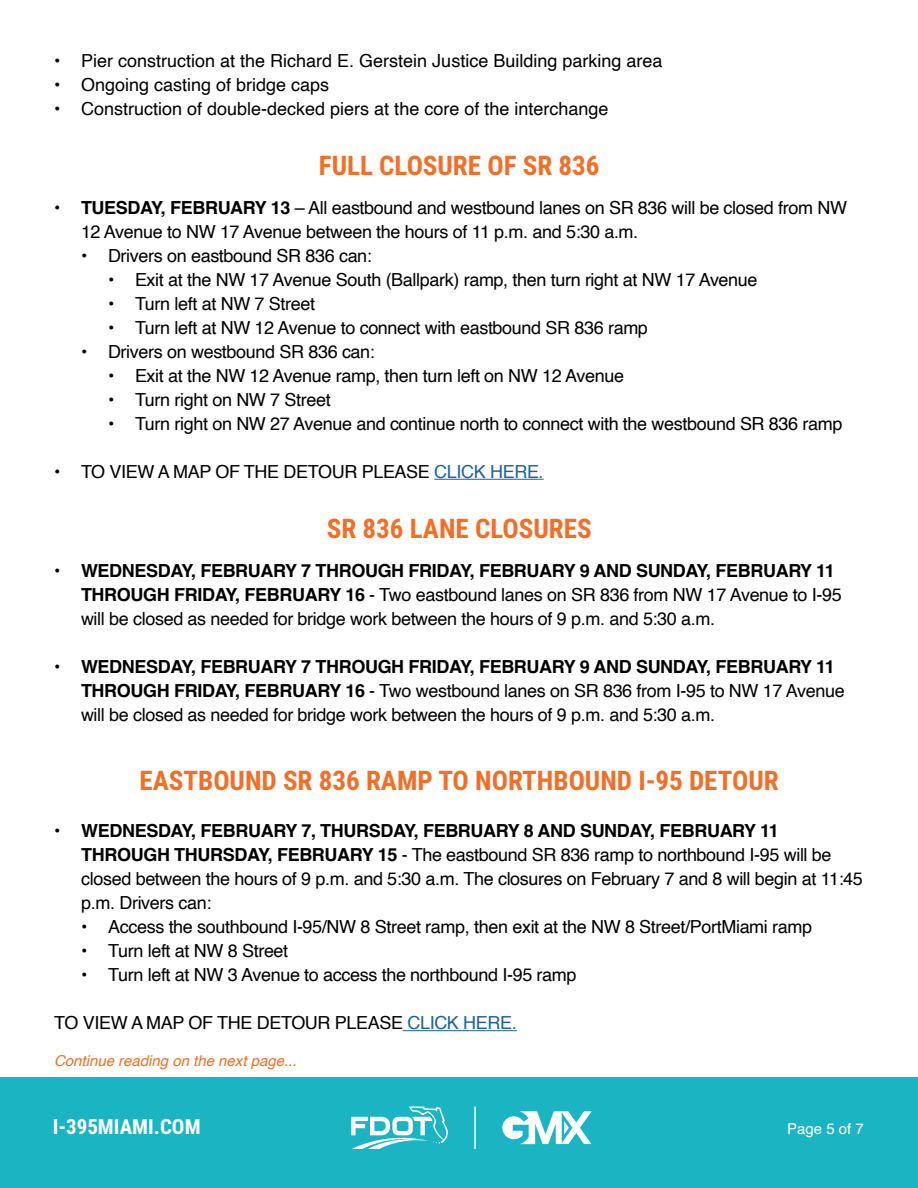
<style>
.page{position:relative;width:918px;height:1188px;background:#fff}
.page>*{position:absolute;margin:0;border:0;box-sizing:border-box;transform-origin:0 0}
.t1{font:700 27px "Roboto Condensed";color:#f36e27}
.t2{font:700 21px "Roboto Condensed";color:#fff}
.t3{font:18px/24px "Helvetica";letter-spacing:-.02em;color:#000}
.t4{font:18px "Helvetica";color:#000}
.t5{font:italic 15px "Helvetica";color:#f36e27}
.t6{font:15px "Helvetica";color:#fff}
.s1{font-weight:700}
.s2{color:#215e9e}
</style>
<div class="page">
<div style="left:0;top:1077px;width:918px;height:111px;background:#1ab4c3"></div>
<svg style="left:502px;top:1111px;width:90px;height:33px"></svg>
<svg style="left:351px;top:1106px;width:97px;height:43px"></svg>
<hr style="left:474px;top:1106px;width:2px;height:43px;background:#fff">
<hr style="left:434px;top:479px;width:110px;height:1px;background:#215e9e">
<hr style="left:403px;top:1030px;width:114px;height:1px;background:#215e9e">
<p class="t4" style="left:54px;top:47px;width:610px">• Pier construction at the Richard E. Gerstein Justice Building parking area</p>
<p class="t4" style="left:54px;top:71px;width:277px">• Ongoing casting of bridge caps</p>
<p class="t4" style="left:54px;top:95px;width:556px">• Construction of double-decked piers at the core of the interchange</p>
<h1 class="t1" style="left:319px;top:146px;width:282px">FULL CLOSURE OF SR 836</h1>
<p class="t3" style="left:81px;top:196px;width:768px;text-indent:-27px"><span class="s1">• TUESDAY, FEBRUARY 13</span> – All eastbound and westbound lanes on SR 836 will be closed from NW<br>12 Avenue to NW 17 Avenue between the hours of 11 p.m. and 5:30 a.m.</p>
<p class="t3" style="left:81px;top:244px;width:292px">• Drivers on eastbound SR 836 can:</p>
<p class="t3" style="left:108px;top:268px;width:651px">• Exit at the NW 17 Avenue South (Ballpark) ramp, then turn right at NW 17 Avenue</p>
<p class="t3" style="left:108px;top:292px;width:209px">• Turn left at NW 7 Street</p>
<p class="t3" style="left:108px;top:316px;width:541px">• Turn left at NW 12 Avenue to connect with eastbound SR 836 ramp</p>
<p class="t3" style="left:81px;top:340px;width:295px">• Drivers on westbound SR 836 can:</p>
<p class="t3" style="left:108px;top:364px;width:518px">• Exit at the NW 12 Avenue ramp, then turn left on NW 12 Avenue</p>
<p class="t3" style="left:108px;top:388px;width:224px">• Turn right on NW 7 Street</p>
<p class="t3" style="left:108px;top:412px;width:736px">• Turn right on NW 27 Avenue and continue north to connect with the westbound SR 836 ramp</p>
<p class="t3" style="left:54px;top:460px;width:491px">• TO VIEW A MAP OF THE DETOUR PLEASE <span class="s2">CLICK HERE.</span></p>
<h1 class="t1" style="left:327px;top:509px;width:266px">SR 836 LANE CLOSURES</h1>
<p class="t3" style="left:81px;top:559px;width:762px;text-indent:-27px"><span class="s1">• WEDNESDAY, FEBRUARY 7 THROUGH FRIDAY, FEBRUARY 9 AND SUNDAY, FEBRUARY 11<br>THROUGH FRIDAY, FEBRUARY 16</span> - Two eastbound lanes on SR 836 from NW 17 Avenue to I-95 will be closed as needed for bridge work between the hours of 9 p.m. and 5:30 a.m.</p>
<p class="t3" style="left:81px;top:655px;width:765px;text-indent:-27px"><span class="s1">• WEDNESDAY, FEBRUARY 7 THROUGH FRIDAY, FEBRUARY 9 AND SUNDAY, FEBRUARY 11<br>THROUGH FRIDAY, FEBRUARY 16</span> - Two westbound lanes on SR 836 from I-95 to NW 17 Avenue will be closed as needed for bridge work between the hours of 9 p.m. and 5:30 a.m.</p>
<h1 class="t1" style="left:140px;top:762px;width:641px">EASTBOUND SR 836 RAMP TO NORTHBOUND I-95 DETOUR</h1>
<p class="t3" style="left:81px;top:820px;width:783px;text-indent:-27px"><span class="s1">• WEDNESDAY, FEBRUARY 7, THURSDAY, FEBRUARY 8 AND SUNDAY, FEBRUARY 11<br>THROUGH THURSDAY, FEBRUARY 15</span> - The eastbound SR 836 ramp to northbound I-95 will be closed between the hours of 9 p.m. and 5:30 a.m. The closures on February 7 and 8 will begin at 11:45 p.m. Drivers can:</p>
<p class="t3" style="left:81px;top:916px;width:732px">• Access the southbound I-95/NW 8 Street ramp, then exit at the NW 8 Street/PortMiami ramp</p>
<p class="t3" style="left:81px;top:940px;width:209px">• Turn left at NW 8 Street</p>
<p class="t3" style="left:81px;top:964px;width:497px">• Turn left at NW 3 Avenue to access the northbound I-95 ramp</p>
<p class="t3" style="left:54px;top:1012px;width:464px">TO VIEW A MAP OF THE DETOUR PLEASE <span class="s2">CLICK HERE.</span></p>
<p class="t5" style="left:54px;top:1049px;width:244px">Continue reading on the next page...</p>
<p class="t2" style="left:53px;top:1112px;width:149px">I-395MIAMI.COM</p>
<p class="t6" style="left:787px;top:1117px;width:78px">Page 5 of 7</p>
</div>
